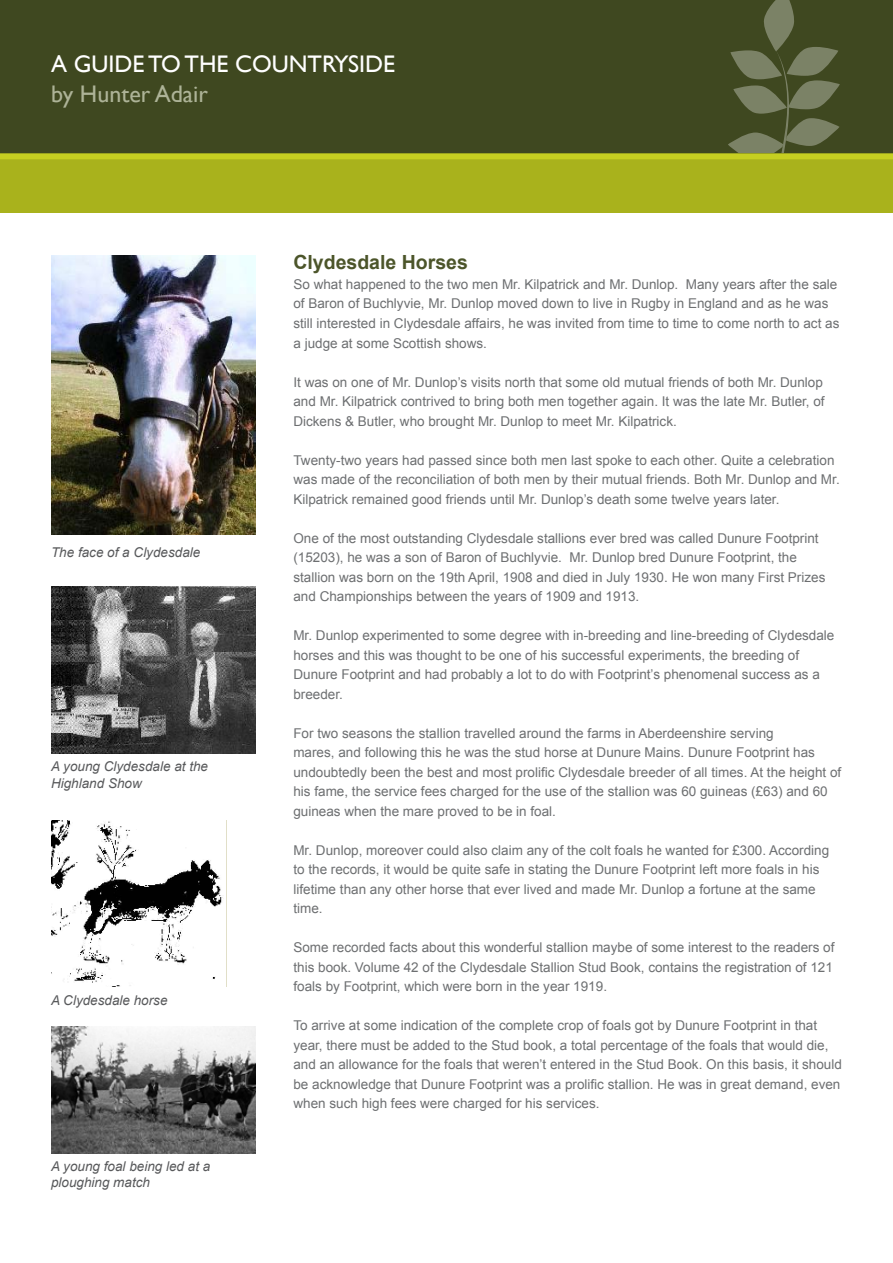
<style>
.page{position:relative;width:893px;height:1263px;background:#fff}
.page>*{position:absolute;margin:0;border:0;box-sizing:border-box;transform-origin:0 0}
.t1{font:24px "Gill Sans";color:#fff}
.t2{font:24px "Gill Sans";color:#adb397}
.t3{font:700 19.5px "Arial";color:#4c552a}
.t4{font:13.5px/19.5px "Arial";color:#6d6f71}
.t5{font:italic 13.5px/16.2px "Arial";color:#58595b}
</style>
<div class="page">
<div style="left:0;top:0;width:893px;height:157px;background:#3f4820"></div>
<div style="left:0;top:157px;width:893px;height:56px;background:#a9b21c"></div>
<div style="left:0;top:153px;width:893px;height:6px;background:#c6cf21"></div>
<svg style="left:728px;top:0;width:112px;height:152px"></svg>
<img style="left:51px;top:255px;width:204px;height:279px">
<img style="left:51px;top:587px;width:204px;height:166px">
<img style="left:51px;top:821px;width:176px;height:166px">
<img style="left:51px;top:1026px;width:204px;height:128px">
<h1 class="t1" style="left:51px;top:50px;width:346px">A GUIDE TO THE COUNTRYSIDE</h1>
<h1 class="t2" style="left:51px;top:80px;width:158px">by Hunter Adair</h1>
<p class="t5" style="left:51px;top:544px;width:151px">The face of a Clydesdale</p>
<p class="t5" style="left:51px;top:758px;width:159px">A young Clydesdale at the<br>Highland Show</p>
<p class="t5" style="left:51px;top:992px;width:118px">A Clydesdale horse</p>
<p class="t5" style="left:51px;top:1158px;width:161px">A young foal being led at a ploughing match</p>
<h2 class="t3" style="left:293px;top:252px;width:176px">Clydesdale Horses</h2>
<p class="t4" style="left:293px;top:274px;width:547px">So what happened to the two men Mr. Kilpatrick and Mr. Dunlop. Many years after the sale of Baron of Buchlyvie, Mr. Dunlop moved down to live in Rugby in England and as he was still interested in Clydesdale affairs, he was invited from time to time to come north to act as a judge at some Scottish shows.</p>
<p class="t4" style="left:293px;top:372px;width:533px">It was on one of Mr. Dunlop’s visits north that some old mutual friends of both Mr. Dunlop and Mr. Kilpatrick contrived to bring both men together again. It was the late Mr. Butler, of<br>Dickens &amp; Butler, who brought Mr. Dunlop to meet Mr. Kilpatrick.</p>
<p class="t4" style="left:293px;top:450px;width:548px">Twenty-two years had passed since both men last spoke to each other. Quite a celebration was made of the reconciliation of both men by their mutual friends. Both Mr. Dunlop and Mr.<br>Kilpatrick remained good friends until Mr. Dunlop’s death some twelve years later.</p>
<p class="t4" style="left:293px;top:528px;width:534px">One of the most outstanding Clydesdale stallions ever bred was called Dunure Footprint (15203), he was a son of Baron of Buchlyvie. Mr. Dunlop bred Dunure Footprint, the stallion was born on the 19th April, 1908 and died in July 1930. He won many First Prizes and Championships between the years of 1909 and 1913.</p>
<p class="t4" style="left:293px;top:626px;width:542px">Mr. Dunlop experimented to some degree with in-breeding and line-breeding of Clydesdale horses and this was thought to be one of his successful experiments, the breeding of Dunure Footprint and had probably a lot to do with Footprint’s phenomenal success as a breeder.</p>
<p class="t4" style="left:293px;top:723px;width:549px">For two seasons the stallion travelled around the farms in Aberdeenshire serving<br>mares, and following this he was the stud horse at Dunure Mains. Dunure Footprint has undoubtedly been the best and most prolific Clydesdale breeder of all times. At the height of his fame, the service fees charged for the use of the stallion was 60 guineas (£63) and 60 guineas when the mare proved to be in foal.</p>
<p class="t4" style="left:293px;top:840px;width:537px">Mr. Dunlop, moreover could also claim any of the colt foals he wanted for £300. According to the records, it would be quite safe in stating the Dunure Footprint left more foals in his lifetime than any other horse that ever lived and made Mr. Dunlop a fortune at the same time.</p>
<p class="t4" style="left:293px;top:938px;width:542px;text-align:justify">Some recorded facts about this wonderful stallion maybe of some interest to the readers of this book. Volume 42 of the Clydesdale Stallion Stud Book, contains the registration of 121 foals by Footprint, which were born in the year 1919.</p>
<p class="t4" style="left:293px;top:1016px;width:550px">To arrive at some indication of the complete crop of foals got by Dunure Footprint in that year, there must be added to the Stud book, a total percentage of the foals that would die, and an allowance for the foals that weren’t entered in the Stud Book. On this basis, it should be acknowledge that Dunure Footprint was a prolific stallion. He was in great demand, even when such high fees were charged for his services.</p>
</div>
